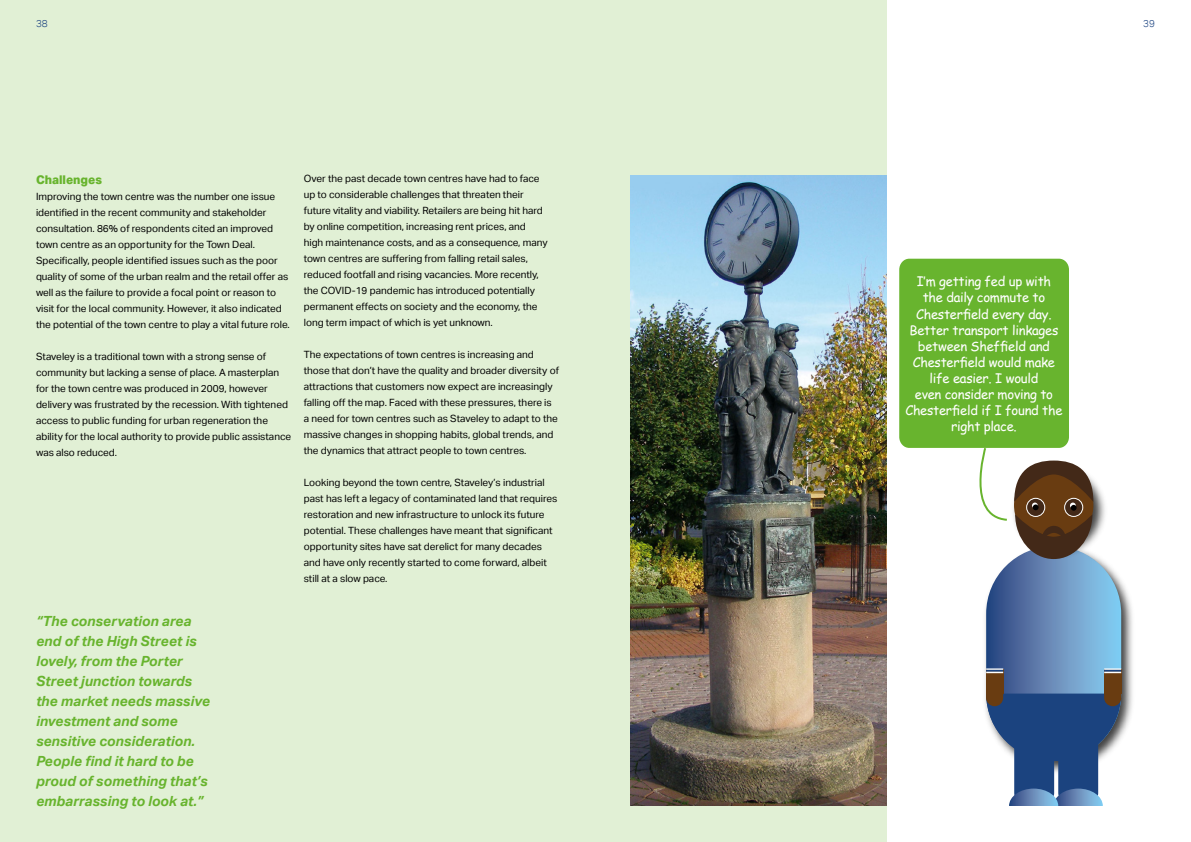
<style>
.page{position:relative;width:1191px;height:842px;background:#fff}
.page>*{position:absolute;margin:0;border:0;box-sizing:border-box;transform-origin:0 0}
.t1{font:italic 700 14px/20px "Aktiv Grotesk";color:#68b42e}
.t2{font:13px/16px "Comic Sans MS";letter-spacing:-.02em;color:#fff;text-align:center}
.t3{font:800 12px "Aktiv Grotesk";color:#68b42e}
.t4{font:10px/16px "Aktiv Grotesk";color:#000}
.t5{font:300 10px "Aktiv Grotesk";color:#1a4280}
</style>
<div class="page">
<div style="left:0;top:0;width:886px;height:842px;background:#e1f0d5"></div>
<img style="left:985px;top:561px;width:148px;height:177px">
<svg style="left:986px;top:546px;width:135px;height:215px;background:#638cba"></svg>
<img style="left:1011px;top:480px;width:94px;height:81px">
<svg style="left:986px;top:668px;width:135px;height:138px"></svg>
<img style="left:630px;top:175px;width:256px;height:631px">
<div style="left:899px;top:259px;width:170px;height:189px;background:#68b42e;border-radius:10px"></div>
<svg style="left:965px;top:446px;width:128px;height:113px"></svg>
<p class="t5" style="left:36px;top:18px;width:13px">38</p>
<p class="t5" style="left:1143px;top:18px;width:13px">39</p>
<p class="t3" style="left:36px;top:172px;width:67px">Challenges</p>
<p class="t4" style="left:36px;top:188px;width:255px">Improving the town centre was the number one issue identified in the recent community and stakeholder consultation. 86% of respondents cited an improved town centre as an opportunity for the Town Deal.<br>Specifically, people identified issues such as the poor quality of some of the urban realm and the retail offer as well as the failure to provide a focal point or reason to visit for the local community. However, it also indicated the potential of the town centre to play a vital future role.</p>
<p class="t4" style="left:36px;top:348px;width:257px">Staveley is a traditional town with a strong sense of community but lacking a sense of place. A masterplan for the town centre was produced in 2009, however delivery was frustrated by the recession. With tightened access to public funding for urban regeneration the ability for the local authority to provide public assistance was also reduced.</p>
<p class="t1" style="left:36px;top:611px;width:175px">“The conservation area end of the High Street is lovely, from the Porter<br>Street junction towards the market needs massive investment and some sensitive consideration.<br>People find it hard to be proud of something that’s embarrassing to look at.”</p>
<p class="t4" style="left:304px;top:171px;width:245px">Over the past decade town centres have had to face up to considerable challenges that threaten their future vitality and viability. Retailers are being hit hard by online competition, increasing rent prices, and high maintenance costs, and as a consequence, many town centres are suffering from falling retail sales, reduced footfall and rising vacancies. More recently, the COVID-19 pandemic has introduced potentially permanent effects on society and the economy, the long term impact of which is yet unknown.</p>
<p class="t4" style="left:304px;top:347px;width:257px">The expectations of town centres is increasing and those that don’t have the quality and broader diversity of attractions that customers now expect are increasingly falling off the map. Faced with these pressures, there is a need for town centres such as Staveley to adapt to the massive changes in shopping habits, global trends, and the dynamics that attract people to town centres.</p>
<p class="t4" style="left:304px;top:475px;width:255px">Looking beyond the town centre, Staveley’s industrial past has left a legacy of contaminated land that requires restoration and new infrastructure to unlock its future potential. These challenges have meant that significant opportunity sites have sat derelict for many decades and have only recently started to come forward, albeit still at a slow pace.</p>
<h2 class="t2" style="left:905px;top:273px;width:158px">I’m getting fed up with the daily commute to<br>Chesterfield every day.<br>Better transport linkages between Sheffield and<br>Chesterfield would make life easier. I would<br>even consider moving to<br>Chesterfield if I found the right place.</h2>
</div>
